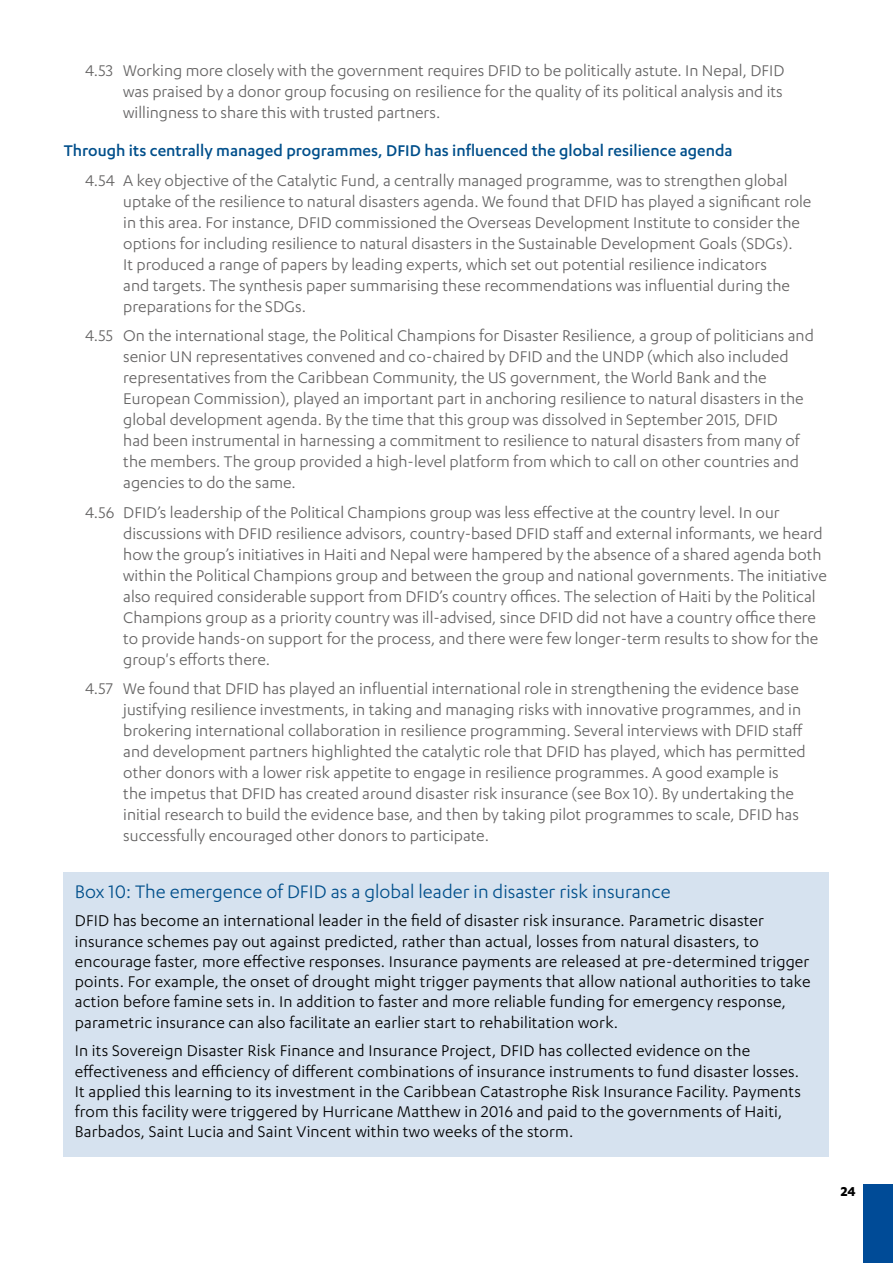
<style>
.page{position:relative;width:893px;height:1263px;background:#fff}
.page>*{position:absolute;margin:0;border:0;box-sizing:border-box;transform-origin:0 0}
.t1{font:21px "Karbon";color:#004f8b}
.t2{font:18px/21px "Karbon";color:#646363}
.t3{font:18px/20.2px "Karbon";letter-spacing:.01em;color:#000}
.t4{font:500 18px "Karbon";color:#004f8b}
.t5{font:700 15px "Karbon";color:#000}
</style>
<div class="page">
<div style="left:863px;top:1184px;width:30px;height:79px;background:#004b97"></div>
<div style="left:64px;top:872px;width:765px;height:285px;background:#d6e2ef"></div>
<p class="t2" style="left:123px;top:60px;width:663px;text-align:justify;text-indent:-38px">4.53 Working more closely with the government requires DFID to be politically astute. In Nepal, DFID was praised by a donor group focusing on resilience for the quality of its political analysis and its willingness to share this with trusted partners.</p>
<p class="t4" style="left:64px;top:141px;width:670px">Through its centrally managed programmes, DFID has influenced the global resilience agenda</p>
<p class="t2" style="left:123px;top:169px;width:690px;text-indent:-38px">4.54 A key objective of the Catalytic Fund, a centrally managed programme, was to strengthen global uptake of the resilience to natural disasters agenda. We found that DFID has played a significant role in this area. For instance, DFID commissioned the Overseas Development Institute to consider the options for including resilience to natural disasters in the Sustainable Development Goals (SDGs).<br>It produced a range of papers by leading experts, which set out potential resilience indicators<br>and targets. The synthesis paper summarising these recommendations was influential during the preparations for the SDGs.</p>
<p class="t2" style="left:123px;top:325px;width:692px;text-indent:-38px">4.55 On the international stage, the Political Champions for Disaster Resilience, a group of politicians and senior UN representatives convened and co-chaired by DFID and the UNDP (which also included representatives from the Caribbean Community, the US government, the World Bank and the European Commission), played an important part in anchoring resilience to natural disasters in the global development agenda. By the time that this group was dissolved in September 2015, DFID<br>had been instrumental in harnessing a commitment to resilience to natural disasters from many of the members. The group provided a high-level platform from which to call on other countries and agencies to do the same.</p>
<p class="t2" style="left:123px;top:501px;width:705px;text-indent:-38px">4.56 DFID’s leadership of the Political Champions group was less effective at the country level. In our discussions with DFID resilience advisors, country-based DFID staff and external informants, we heard how the group’s initiatives in Haiti and Nepal were hampered by the absence of a shared agenda both within the Political Champions group and between the group and national governments. The initiative also required considerable support from DFID’s country offices. The selection of Haiti by the Political Champions group as a priority country was ill-advised, since DFID did not have a country office there to provide hands-on support for the process, and there were few longer-term results to show for the group's efforts there.</p>
<p class="t2" style="left:123px;top:678px;width:684px;text-indent:-38px">4.57 We found that DFID has played an influential international role in strengthening the evidence base justifying resilience investments, in taking and managing risks with innovative programmes, and in brokering international collaboration in resilience programming. Several interviews with DFID staff and development partners highlighted the catalytic role that DFID has played, which has permitted other donors with a lower risk appetite to engage in resilience programmes. A good example is the impetus that DFID has created around disaster risk insurance (see Box 10). By undertaking the initial research to build the evidence base, and then by taking pilot programmes to scale, DFID has successfully encouraged other donors to participate.</p>
<p class="t1" style="left:75px;top:880px;width:597px">Box 10: The emergence of DFID as a global leader in disaster risk insurance</p>
<p class="t3" style="left:75px;top:910px;width:737px">DFID has become an international leader in the field of disaster risk insurance. Parametric disaster insurance schemes pay out against predicted, rather than actual, losses from natural disasters, to encourage faster, more effective responses. Insurance payments are released at pre-determined trigger points. For example, the onset of drought might trigger payments that allow national authorities to take action before famine sets in. In addition to faster and more reliable funding for emergency response, parametric insurance can also facilitate an earlier start to rehabilitation work.</p>
<p class="t3" style="left:75px;top:1040px;width:728px">In its Sovereign Disaster Risk Finance and Insurance Project, DFID has collected evidence on the effectiveness and efficiency of different combinations of insurance instruments to fund disaster losses.<br>It applied this learning to its investment in the Caribbean Catastrophe Risk Insurance Facility. Payments from this facility were triggered by Hurricane Matthew in 2016 and paid to the governments of Haiti, Barbados, Saint Lucia and Saint Vincent within two weeks of the storm.</p>
<p class="t5" style="left:841px;top:1183px;width:17px">24</p>
</div>
